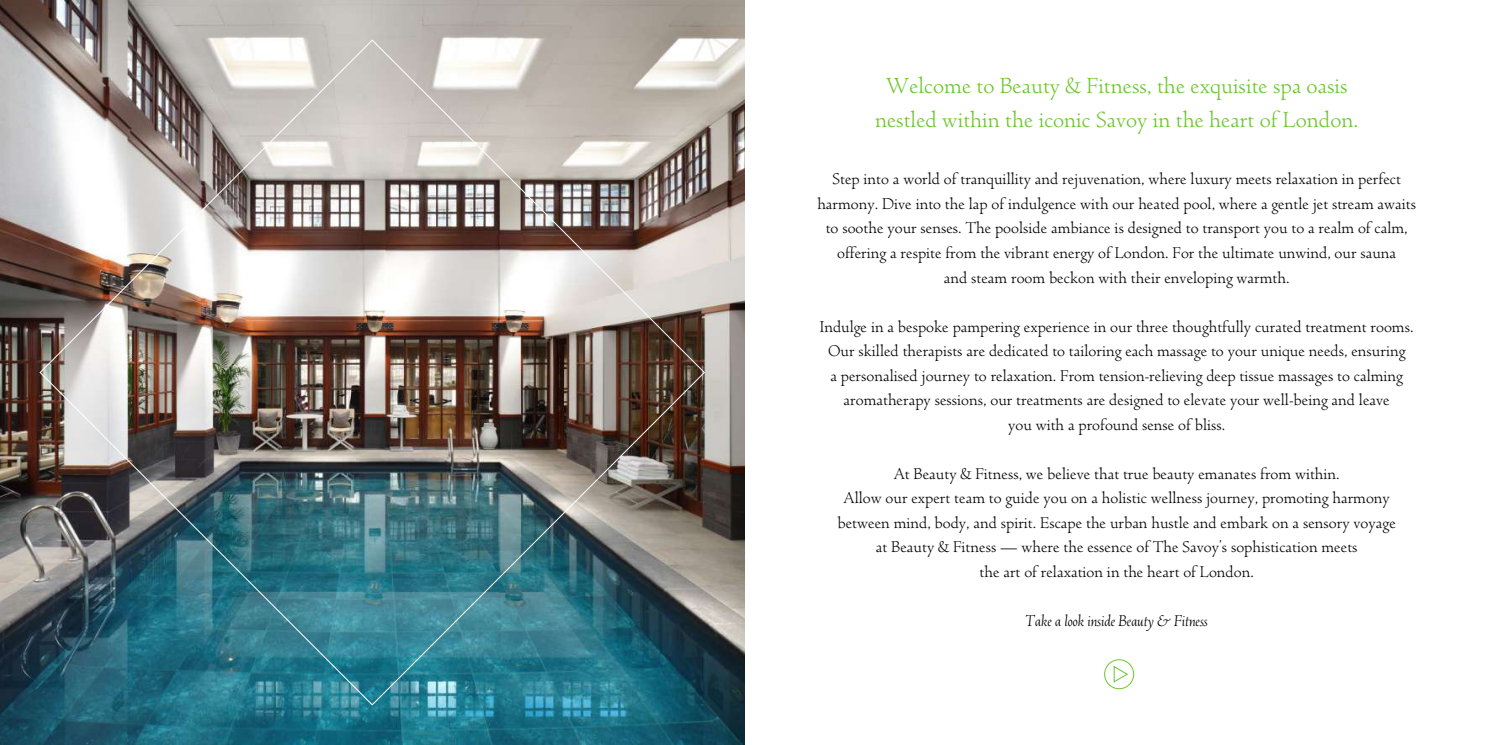
<style>
.page{position:relative;width:1489px;height:745px;background:#fff}
.page>*{position:absolute;margin:0;border:0;box-sizing:border-box;transform-origin:0 0}
.t1{font:300 24.5px/33.2px "Spira";color:#6ac72e;text-align:center}
.t2{font:300 17.5px/24.5px "Spira";color:#000;text-align:center}
.t3{font:italic 300 17.5px "Spira";color:#000}
</style>
<div class="page">
<img style="left:0;top:0;width:744px;height:744px">
<img style="left:39px;top:39px;width:666px;height:666px">
<div style="left:1104px;top:659px;width:29px;height:29px;border:1px solid #6ac72e;border-radius:50%"></div>
<svg style="left:1113px;top:666px;width:14px;height:16px"></svg>
<h1 class="t1" style="left:875px;top:71px;width:485px">Welcome to Beauty &amp; Fitness, the exquisite spa oasis nestled within the iconic Savoy in the heart of London.</h1>
<p class="t2" style="left:817px;top:168px;width:600px">Step into a world of tranquillity and rejuvenation, where luxury meets relaxation in perfect harmony. Dive into the lap of indulgence with our heated pool, where a gentle jet stream awaits to soothe your senses. The poolside ambiance is designed to transport you to a realm of calm, offering a respite from the vibrant energy of London. For the ultimate unwind, our sauna<br>and steam room beckon with their enveloping warmth.</p>
<p class="t2" style="left:819px;top:315px;width:595px">Indulge in a bespoke pampering experience in our three thoughtfully curated treatment rooms.<br>Our skilled therapists are dedicated to tailoring each massage to your unique needs, ensuring<br>a personalised journey to relaxation. From tension-relieving deep tissue massages to calming aromatherapy sessions, our treatments are designed to elevate your well-being and leave<br>you with a profound sense of bliss.</p>
<p class="t2" style="left:837px;top:462px;width:560px">At Beauty &amp; Fitness, we believe that true beauty emanates from within.<br>Allow our expert team to guide you on a holistic wellness journey, promoting harmony between mind, body, and spirit. Escape the urban hustle and embark on a sensory voyage at Beauty &amp; Fitness — where the essence of The Savoy’s sophistication meets<br>the art of relaxation in the heart of London.</p>
<p class="t3" style="left:1025px;top:611px;width:184px">Take a look inside Beauty &amp; Fitness</p>
</div>
